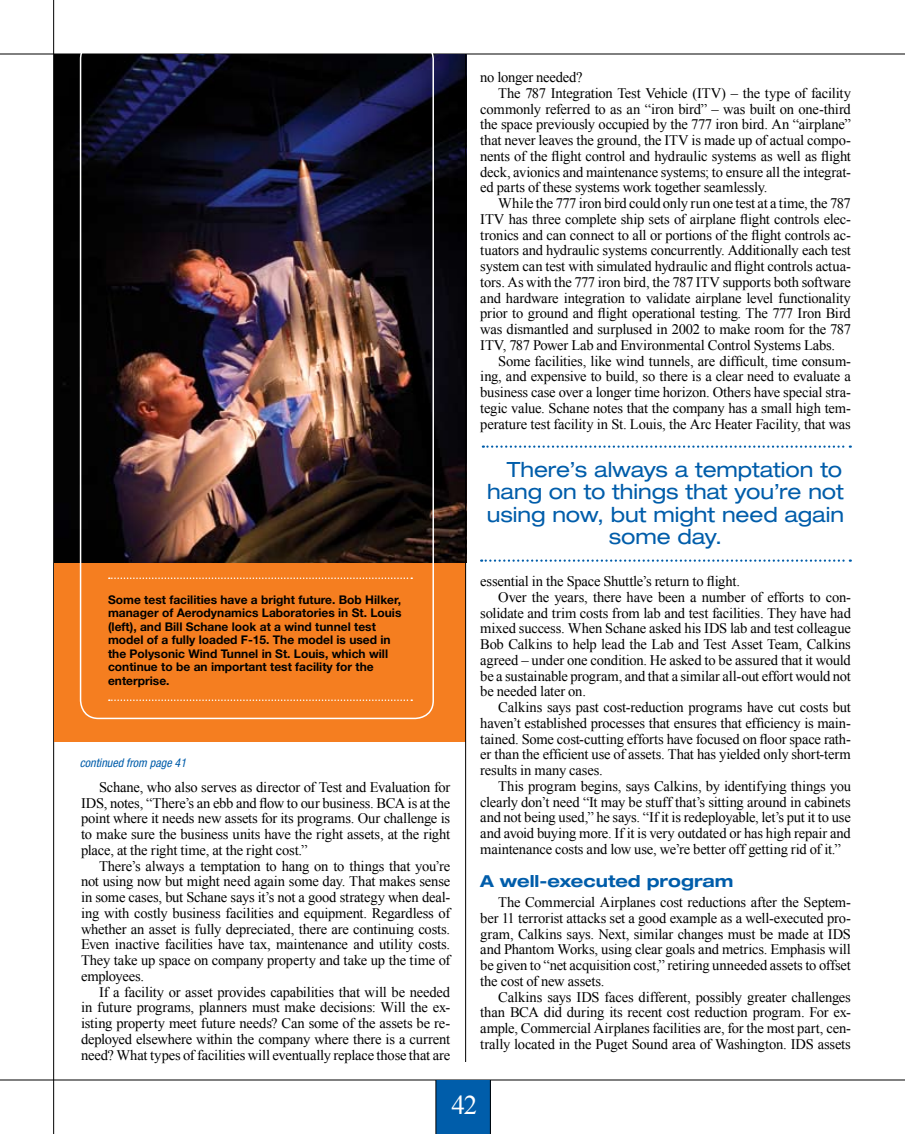
<style>
.page{position:relative;width:905px;height:1134px;background:#fff}
.page>*{position:absolute;margin:0;border:0;box-sizing:border-box;transform-origin:0 0}
.t1{font:27px "Times New Roman";color:#fff}
.t2{font:expanded 21px "Helvetica Neue";letter-spacing:-.005em;color:#005daa}
.t3{font:700 expanded 16.5px "Helvetica Neue";color:#005daa}
.t4{font:14.55px/15.8px "Times New Roman";letter-spacing:-.015em;color:#000;text-align:justify}
.t5{font:700 12px/13.5px "Helvetica Neue";color:#000}
.t6{font:italic condensed 12px "Helvetica Neue";color:#005daa}
</style>
<div class="page">
<hr style="left:0;top:54px;width:904px;height:1px;background:#000">
<hr style="left:0;top:1080px;width:904px;height:1px;background:#000">
<hr style="left:53px;top:0;width:1px;height:1134px;background:#000">
<div style="left:436px;top:1080px;width:54px;height:54px;background:#005daa"></div>
<hr style="left:435px;top:1080px;width:1px;height:54px;background:#000">
<hr style="left:490px;top:1080px;width:1px;height:54px;background:#000">
<div style="left:54px;top:562px;width:412px;height:180px;background:#f57e20"></div>
<img style="left:54px;top:54px;width:411px;height:508px">
<div style="left:80px;top:40px;width:354px;height:679px;border:2px solid #fff;border-radius:18px"></div>
<svg style="left:109px;top:578px;width:303px;height:1px"></svg>
<svg style="left:109px;top:699px;width:303px;height:2px"></svg>
<svg style="left:481px;top:560px;width:369px;height:2px"></svg>
<svg style="left:483px;top:446px;width:367px;height:2px"></svg>
<hr style="left:465px;top:54px;width:1px;height:1008px;background:#000">
<p class="t4" style="left:480px;top:69px;width:104px">no longer needed?</p>
<p class="t4" style="left:498px;top:85px;width:354px">The 787 Integration Test Vehicle (ITV) – the type of facility</p>
<p class="t4" style="left:480px;top:101px;width:372px">commonly referred to as an “iron bird” – was built on one-third</p>
<p class="t4" style="left:480px;top:116px;width:372px">the space previously occupied by the 777 iron bird. An “airplane”</p>
<p class="t4" style="left:480px;top:132px;width:372px">that never leaves the ground, the ITV is made up of actual compo-</p>
<p class="t4" style="left:480px;top:148px;width:372px">nents of the flight control and hydraulic systems as well as flight</p>
<p class="t4" style="left:480px;top:164px;width:372px">deck, avionics and maintenance systems; to ensure all the integrat-</p>
<p class="t4" style="left:480px;top:179px;width:288px">ed parts of these systems work together seamlessly.</p>
<p class="t4" style="left:498px;top:195px;width:354px">While the 777 iron bird could only run one test at a time, the 787</p>
<p class="t4" style="left:480px;top:211px;width:372px">ITV has three complete ship sets of airplane flight controls elec-</p>
<p class="t4" style="left:480px;top:227px;width:372px">tronics and can connect to all or portions of the flight controls ac-</p>
<p class="t4" style="left:480px;top:242px;width:372px">tuators and hydraulic systems concurrently. Additionally each test</p>
<p class="t4" style="left:480px;top:258px;width:372px">system can test with simulated hydraulic and flight controls actua-</p>
<p class="t4" style="left:480px;top:274px;width:372px">tors. As with the 777 iron bird, the 787 ITV supports both software</p>
<p class="t4" style="left:480px;top:290px;width:372px">and hardware integration to validate airplane level functionality</p>
<p class="t4" style="left:480px;top:305px;width:372px">prior to ground and flight operational testing. The 777 Iron Bird</p>
<p class="t4" style="left:480px;top:321px;width:372px">was dismantled and surplused in 2002 to make room for the 787</p>
<p class="t4" style="left:480px;top:337px;width:356px">ITV, 787 Power Lab and Environmental Control Systems Labs.</p>
<p class="t4" style="left:498px;top:353px;width:354px">Some facilities, like wind tunnels, are difficult, time consum-</p>
<p class="t4" style="left:480px;top:368px;width:372px">ing, and expensive to build, so there is a clear need to evaluate a</p>
<p class="t4" style="left:480px;top:384px;width:372px">business case over a longer time horizon. Others have special stra-</p>
<p class="t4" style="left:480px;top:400px;width:372px">tegic value. Schane notes that the company has a small high tem-</p>
<p class="t4" style="left:480px;top:416px;width:372px">perature test facility in St. Louis, the Arc Heater Facility, that was</p>
<p class="t5" style="left:108px;top:592px;width:295px">Some test facilities have a bright future. Bob Hilker, manager of Aerodynamics Laboratories in St. Louis (left), and Bill Schane look at a wind tunnel test model of a fully loaded F-15. The model is used in the Polysonic Wind Tunnel in St. Louis, which will continue to be an important test facility for the enterprise.</p>
<p class="t6" style="left:80px;top:756px;width:108px">continued from page 41</p>
<p class="t4" style="left:81px;top:779px;width:371px;text-indent:18px">Schane, who also serves as director of Test and Evaluation for IDS, notes, “There’s an ebb and flow to our business. BCA is at the point where it needs new assets for its programs. Our challenge is to make sure the business units have the right assets, at the right place, at the right time, at the right cost.”</p>
<p class="t4" style="left:81px;top:858px;width:371px;text-indent:18px">There’s always a temptation to hang on to things that you’re not using now but might need again some day. That makes sense in some cases, but Schane says it’s not a good strategy when deal&shy;ing with costly business facilities and equipment. Regardless of whether an asset is fully depreciated, there are continuing costs.<br>Even inactive facilities have tax, maintenance and utility costs.<br>They take up space on company property and take up the time of employees.</p>
<p class="t4" style="left:81px;top:984px;width:371px;text-indent:18px">If a facility or asset provides capabilities that will be needed in future programs, planners must make decisions: Will the ex&shy;isting property meet future needs? Can some of the assets be re&shy;deployed elsewhere within the company where there is a current need? What types of facilities will eventually replace those that are</p>
<h2 class="t2" style="left:507px;top:457px;width:336px">There’s always a temptation to</h2>
<h2 class="t2" style="left:487px;top:479px;width:358px">hang on to things that you’re not</h2>
<h2 class="t2" style="left:487px;top:502px;width:359px">using now, but might need again</h2>
<h2 class="t2" style="left:608px;top:524px;width:115px">some day.</h2>
<p class="t4" style="left:480px;top:573px;width:261px">essential in the Space Shuttle’s return to flight.</p>
<p class="t4" style="left:498px;top:589px;width:354px">Over the years, there have been a number of efforts to con-</p>
<p class="t4" style="left:480px;top:605px;width:372px">solidate and trim costs from lab and test facilities. They have had</p>
<p class="t4" style="left:480px;top:620px;width:372px">mixed success. When Schane asked his IDS lab and test colleague</p>
<p class="t4" style="left:480px;top:636px;width:372px">Bob Calkins to help lead the Lab and Test Asset Team, Calkins</p>
<p class="t4" style="left:480px;top:652px;width:372px">agreed – under one condition. He asked to be assured that it would</p>
<p class="t4" style="left:480px;top:668px;width:372px">be a sustainable program, and that a similar all-out effort would not</p>
<p class="t4" style="left:480px;top:683px;width:107px">be needed later on.</p>
<p class="t4" style="left:498px;top:699px;width:354px">Calkins says past cost-reduction programs have cut costs but</p>
<p class="t4" style="left:480px;top:715px;width:372px">haven’t established processes that ensures that efficiency is main-</p>
<p class="t4" style="left:480px;top:731px;width:372px">tained. Some cost-cutting efforts have focused on floor space rath-</p>
<p class="t4" style="left:480px;top:746px;width:372px">er than the efficient use of assets. That has yielded only short-term</p>
<p class="t4" style="left:480px;top:762px;width:124px">results in many cases.</p>
<p class="t4" style="left:498px;top:778px;width:354px">This program begins, says Calkins, by identifying things you</p>
<p class="t4" style="left:480px;top:794px;width:372px">clearly don’t need “It may be stuff that’s sitting around in cabinets</p>
<p class="t4" style="left:480px;top:809px;width:372px">and not being used,” he says. “If it is redeployable, let’s put it to use</p>
<p class="t4" style="left:480px;top:825px;width:372px">and avoid buying more. If it is very outdated or has high repair and</p>
<p class="t4" style="left:480px;top:841px;width:362px">maintenance costs and low use, we’re better off getting rid of it.”</p>
<p class="t3" style="left:480px;top:871px;width:255px">A well-executed program</p>
<p class="t4" style="left:480px;top:894px;width:372px;text-indent:18px">The Commercial Airplanes cost reductions after the Septem&shy;ber 11 terrorist attacks set a good example as a well-executed pro&shy;gram, Calkins says. Next, similar changes must be made at IDS and Phantom Works, using clear goals and metrics. Emphasis will be given to “net acquisition cost,” retiring unneeded assets to offset the cost of new assets.</p>
<p class="t4" style="left:480px;top:989px;width:372px;text-indent:18px">Calkins says IDS faces different, possibly greater challenges than BCA did during its recent cost reduction program. For ex&shy;ample, Commercial Airplanes facilities are, for the most part, cen&shy;trally located in the Puget Sound area of Washington. IDS assets</p>
<h1 class="t1" style="left:451px;top:1089px;width:27px">42</h1>
</div>
